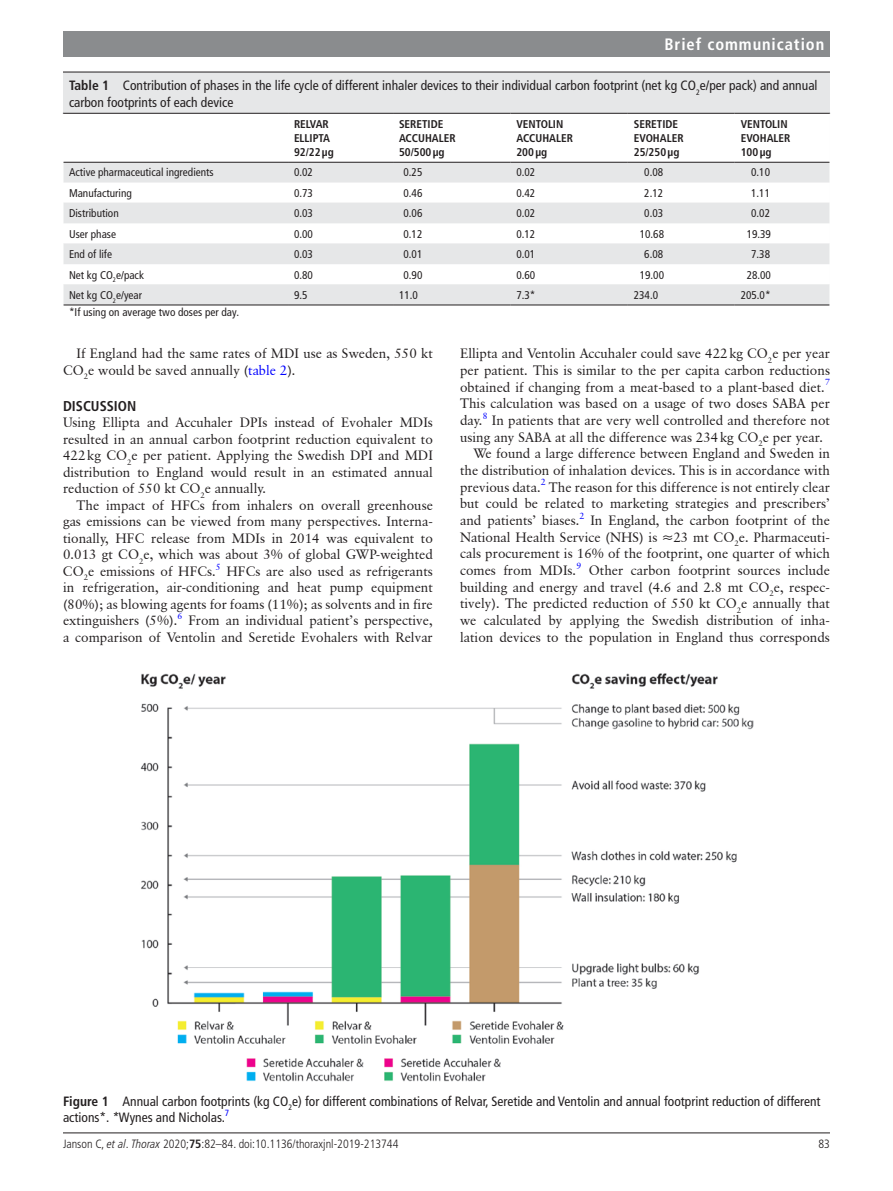
<style>
.page{position:relative;width:893px;height:1191px;background:#fff}
.page>*{position:absolute;margin:0;border:0;box-sizing:border-box;transform-origin:0 0}
.t1{font:700 condensed 16.5px "Frutiger LT Pro";letter-spacing:.055em;color:#fff}
.t2{font:700 condensed 14.25px "Frutiger LT Pro";color:#231f20}
.t3{font:13.5px/16.5px "Classical Garamond BT";color:#231f20;text-align:justify}
.t4{font:condensed 13.5px/16.5px "Frutiger LT Pro";color:#231f20}
.t5{font:300 condensed 12px "Frutiger LT Pro";color:#231f20}
.t6{font:condensed 11.25px "Frutiger LT Pro";color:#231f20}
.t7{font:700 condensed 11.25px/14.2px "Frutiger LT Pro";color:#231f20}
.s1{font-weight:700}
.s2{color:#00f}
.s3{font-style:italic}
</style>
<div class="page">
<div style="left:63px;top:31px;width:767px;height:25px;background:#8a8c8e"></div>
<div style="left:63px;top:72px;width:767px;height:244px;background:#e6e7e8"></div>
<hr style="left:63px;top:72px;width:767px;height:1px;background:#231f20">
<div style="left:64px;top:114px;width:766px;height:48px;background:#fff"></div>
<svg style="left:64px;top:163px;width:766px;height:142px"></svg>
<div style="left:63px;top:305px;width:767px;height:11px;background:#fff"></div>
<hr style="left:63px;top:113px;width:225px;height:1px;background:#231f20">
<hr style="left:63px;top:162px;width:225px;height:1px;background:#231f20">
<hr style="left:288px;top:113px;width:105px;height:1px;background:#231f20">
<hr style="left:288px;top:162px;width:105px;height:1px;background:#231f20">
<hr style="left:393px;top:113px;width:117px;height:1px;background:#231f20">
<hr style="left:393px;top:162px;width:117px;height:1px;background:#231f20">
<hr style="left:510px;top:113px;width:118px;height:1px;background:#231f20">
<hr style="left:510px;top:162px;width:118px;height:1px;background:#231f20">
<hr style="left:628px;top:113px;width:107px;height:1px;background:#231f20">
<hr style="left:628px;top:162px;width:107px;height:1px;background:#231f20">
<hr style="left:735px;top:113px;width:95px;height:1px;background:#231f20">
<hr style="left:735px;top:162px;width:95px;height:1px;background:#231f20">
<hr style="left:63px;top:305px;width:225px;height:1px;background:#231f20">
<hr style="left:288px;top:305px;width:105px;height:1px;background:#231f20">
<hr style="left:393px;top:305px;width:117px;height:1px;background:#231f20">
<hr style="left:510px;top:305px;width:118px;height:1px;background:#231f20">
<hr style="left:628px;top:305px;width:107px;height:1px;background:#231f20">
<hr style="left:735px;top:305px;width:95px;height:1px;background:#231f20">
<hr style="left:63px;top:114px;width:1px;height:48px;background:#fff">
<svg style="left:63px;top:162px;width:1px;height:144px"></svg>
<img style="left:140px;top:673px;width:613px;height:408px">
<hr style="left:63px;top:1132px;width:767px;height:1px;background:#231f20">
<p class="t1" style="left:664px;top:34px;width:161px">Brief communication</p>
<p class="t4" style="left:69px;top:78px;width:750px"><span class="s1">Table 1</span> Contribution of phases in the life cycle of different inhaler devices to their individual carbon footprint (net kg CO<sub>2</sub>e/per pack) and annual carbon footprints of each device</p>
<p class="t7" style="left:294px;top:117px;width:41px">RELVAR<br>ELLIPTA<br>92/22µg</p>
<p class="t7" style="left:399px;top:117px;width:7px">SERE</p>
<p class="t7" style="left:399px;top:117px;width:47px;text-indent:23px">TIDE<br>ACCUHALER<br>50/500µg</p>
<p class="t7" style="left:516px;top:117px;width:47px;text-align:justify">VENTOLIN ACCUHALER 200µg</p>
<p class="t7" style="left:634px;top:117px;width:7px">SERE</p>
<p class="t7" style="left:634px;top:117px;width:47px;text-indent:23px">TIDE<br>EVOHALER<br>25/250µg</p>
<p class="t7" style="left:741px;top:117px;width:47px">VENTOLIN<br>EVOHALER<br>100µg</p>
<p class="t6" style="left:69px;top:166px;width:146px">Active pharmaceutical ingredients</p>
<p class="t6" style="left:294px;top:166px;width:20px">0.02</p>
<p class="t6" style="left:403px;top:166px;width:20px">0.25</p>
<p class="t6" style="left:516px;top:166px;width:20px">0.02</p>
<p class="t6" style="left:644px;top:166px;width:20px">0.08</p>
<p class="t6" style="left:751px;top:166px;width:20px">0.10</p>
<p class="t6" style="left:69px;top:186px;width:64px">Manufacturing</p>
<p class="t6" style="left:294px;top:186px;width:20px">0.73</p>
<p class="t6" style="left:403px;top:186px;width:20px">0.46</p>
<p class="t6" style="left:516px;top:186px;width:20px">0.42</p>
<p class="t6" style="left:644px;top:186px;width:20px">2.12</p>
<p class="t6" style="left:751px;top:186px;width:20px">1.11</p>
<p class="t6" style="left:69px;top:207px;width:51px">Distribution</p>
<p class="t6" style="left:294px;top:207px;width:20px">0.03</p>
<p class="t6" style="left:403px;top:207px;width:20px">0.06</p>
<p class="t6" style="left:516px;top:207px;width:20px">0.02</p>
<p class="t6" style="left:644px;top:207px;width:20px">0.03</p>
<p class="t6" style="left:751px;top:207px;width:20px">0.02</p>
<p class="t6" style="left:69px;top:227px;width:49px">User phase</p>
<p class="t6" style="left:294px;top:227px;width:20px">0.00</p>
<p class="t6" style="left:403px;top:227px;width:20px">0.12</p>
<p class="t6" style="left:516px;top:227px;width:20px">0.12</p>
<p class="t6" style="left:640px;top:227px;width:26px">10.68</p>
<p class="t6" style="left:747px;top:227px;width:26px">19.39</p>
<p class="t6" style="left:69px;top:248px;width:45px">End of life</p>
<p class="t6" style="left:294px;top:248px;width:20px">0.03</p>
<p class="t6" style="left:403px;top:248px;width:20px">0.01</p>
<p class="t6" style="left:516px;top:248px;width:20px">0.01</p>
<p class="t6" style="left:644px;top:248px;width:20px">6.08</p>
<p class="t6" style="left:751px;top:248px;width:20px">7.38</p>
<p class="t6" style="left:69px;top:268px;width:76px">Net kg CO<sub>2</sub>e/pack</p>
<p class="t6" style="left:294px;top:268px;width:20px">0.80</p>
<p class="t6" style="left:403px;top:268px;width:20px">0.90</p>
<p class="t6" style="left:516px;top:268px;width:20px">0.60</p>
<p class="t6" style="left:640px;top:268px;width:26px">19.00</p>
<p class="t6" style="left:747px;top:268px;width:26px">28.00</p>
<p class="t6" style="left:69px;top:288px;width:75px">Net kg CO<sub>2</sub>e/year</p>
<p class="t6" style="left:294px;top:288px;width:15px">9.5</p>
<p class="t6" style="left:399px;top:288px;width:20px">11.0</p>
<p class="t6" style="left:516px;top:288px;width:21px">7.3*</p>
<p class="t6" style="left:634px;top:288px;width:26px">234.0</p>
<p class="t6" style="left:741px;top:288px;width:31px">205.0*</p>
<p class="t6" style="left:69px;top:306px;width:172px">*If using on average two doses per day.</p>
<p class="t3" style="left:63px;top:345px;width:371px;text-indent:14px">If England had the same rates of MDI use as Sweden, 550 kt<br>CO<sub>2</sub>e would be saved annually (<span class="s2">table 2</span>).</p>
<p class="t2" style="left:63px;top:397px;width:75px">Discussion</p>
<p class="t3" style="left:63px;top:414px;width:371px">Using Ellipta and Accuhaler DPIs instead of Evohaler MDIs resulted in an annual carbon footprint reduction equivalent to 422kg CO<sub>2</sub>e per patient. Applying the Swedish DPI and MDI distribution to England would result in an estimated annual reduction of 550 kt CO<sub>2</sub>e annually.</p>
<p class="t3" style="left:63px;top:496px;width:371px;text-indent:14px">The impact of HFCs from inhalers on overall greenhouse gas emissions can be viewed from many perspectives. Interna&shy;tionally, HFC release from MDIs in 2014 was equivalent to 0.013 gt CO<sub>2</sub>e, which was about 3% of global GWP-weighted CO<sub>2</sub>e emissions of HFCs.<sup>5</sup> HFCs are also used as refrigerants in refrigeration, air-conditioning and heat pump equipment (80%); as blowing agents for foams (11%); as solvents and in fire extinguishers (5%).<sup>6</sup> From an individual patient’s perspective, a comparison of Ventolin and Seretide Evohalers with Relvar</p>
<p class="t3" style="left:460px;top:345px;width:371px">Ellipta and Ventolin Accuhaler could save 422kg CO<sub>2</sub>e per year</p>
<p class="t3" style="left:460px;top:362px;width:371px">per patient. This is similar to the per capita carbon reductions</p>
<p class="t3" style="left:460px;top:378px;width:371px">obtained if changing from a meat-based to a plant-based diet.<sup>7</sup></p>
<p class="t3" style="left:460px;top:395px;width:371px">This calculation was based on a usage of two doses SABA per</p>
<p class="t3" style="left:460px;top:412px;width:371px">day.<sup>8</sup> In patients that are very well controlled and therefore not</p>
<p class="t3" style="left:460px;top:428px;width:365px">using any SABA at all the difference was 234kg CO<sub>2</sub>e per year.</p>
<p class="t3" style="left:474px;top:445px;width:358px">We found a large difference between England and Sweden in</p>
<p class="t3" style="left:460px;top:462px;width:371px">the distribution of inhalation devices. This is in accordance with</p>
<p class="t3" style="left:460px;top:478px;width:371px">previous data.<sup>2</sup> The reason for this difference is not entirely clear</p>
<p class="t3" style="left:460px;top:495px;width:371px">but could be related to marketing strategies and prescribers’</p>
<p class="t3" style="left:460px;top:512px;width:371px">and patients’ biases.<sup>2</sup> In England, the carbon footprint of the</p>
<p class="t3" style="left:460px;top:528px;width:371px">National Health Service (NHS) is ≈23 mt CO<sub>2</sub>e. Pharmaceuti-</p>
<p class="t3" style="left:460px;top:545px;width:371px">cals procurement is 16% of the footprint, one quarter of which</p>
<p class="t3" style="left:460px;top:562px;width:371px">comes from MDIs.<sup>9</sup> Other carbon footprint sources include</p>
<p class="t3" style="left:460px;top:578px;width:371px">building and energy and travel (4.6 and 2.8 mt CO<sub>2</sub>e, respec-</p>
<p class="t3" style="left:460px;top:595px;width:371px">tively). The predicted reduction of 550 kt CO<sub>2</sub>e annually that</p>
<p class="t3" style="left:460px;top:612px;width:371px">we calculated by applying the Swedish distribution of inha-</p>
<p class="t3" style="left:460px;top:628px;width:371px">lation devices to the population in England thus corresponds</p>
<p class="t4" style="left:63px;top:1092px;width:759px"><span class="s1">Figure 1</span> Annual carbon footprints (kg CO<sub>2</sub>e) for different combinations of Relvar, Seretide and Ventolin and annual footprint reduction of different actions*. <span class="s3">*</span>Wynes and Nicholas.<sup>7</sup></p>
<p class="t5" style="left:63px;top:1136px;width:337px">Janson C, <span class="s3">et al</span>. <span class="s3">Thorax</span> 2020;<span class="s1">75</span>:82–84. doi:10.1136/thoraxjnl-2019-213744</p>
<p class="t5" style="left:818px;top:1136px;width:13px">83</p>
</div>
